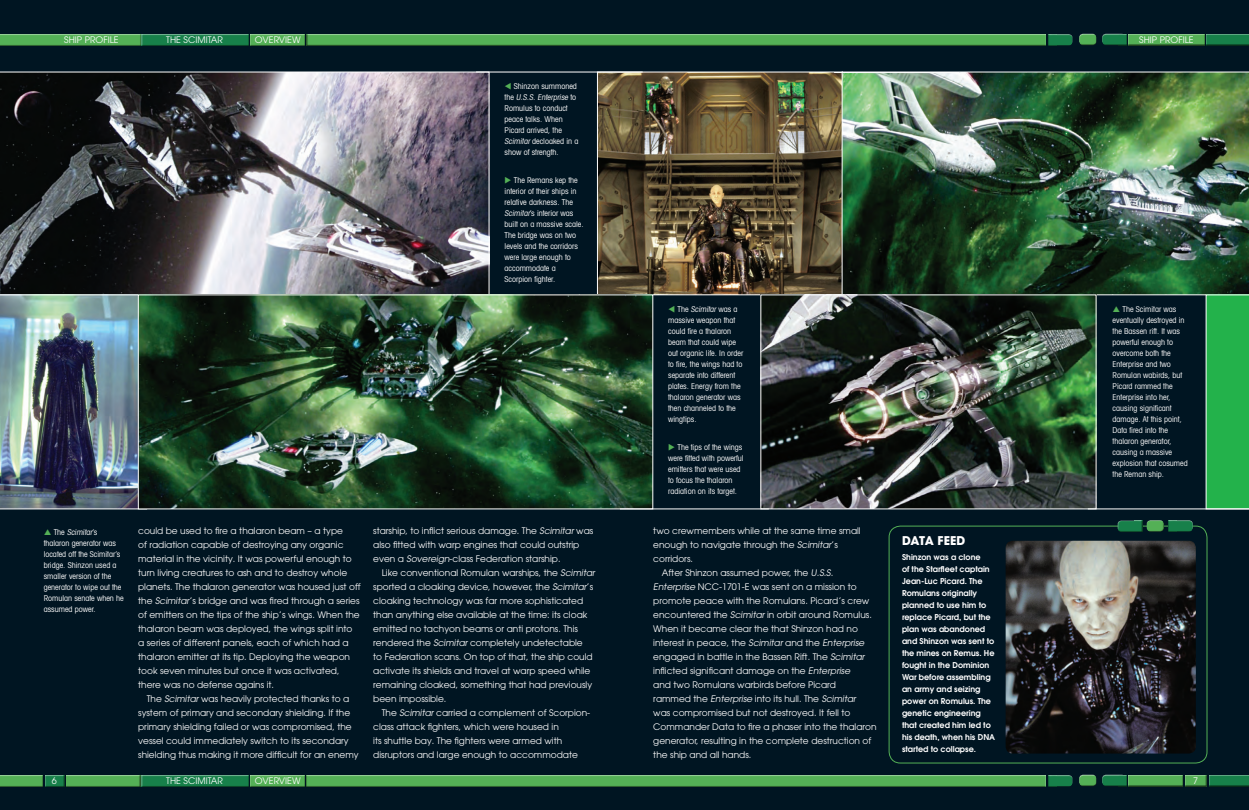
<style>
.page{position:relative;width:1249px;height:810px;background:#001522}
.page>*{position:absolute;margin:0;border:0;box-sizing:border-box;transform-origin:0 0}
.t1{font:700 12px "Avant Garde";letter-spacing:-.01em;color:#fff}
.t2{font:9px/14px "Avant Garde";color:#fff}
.t3{font:condensed 8px/11px "Avant Garde LT";color:#fff}
.t4{font:600 8px/12px "Avant Garde LT";color:#fff}
.s1{color:#54b056}
.s2{font-style:italic}
</style>
<div class="page">
<img style="left:0;top:72px;width:489px;height:222px">
<div style="left:1184px;top:774px;width:23px;height:12px;background:#231f20;opacity:.75"></div>
<div style="left:1101px;top:33px;width:26px;height:12px;background:#231f20;opacity:.75"></div>
<div style="left:1101px;top:774px;width:26px;height:12px;background:#231f20;opacity:.75"></div>
<div style="left:1047px;top:34px;width:26px;height:12px;background:#231f20;opacity:.75"></div>
<div style="left:1047px;top:774px;width:26px;height:12px;background:#231f20;opacity:.75"></div>
<div style="left:1127px;top:33px;width:78px;height:13px;background:#231f20;opacity:.75"></div>
<div style="left:1127px;top:774px;width:56px;height:12px;background:#231f20;opacity:.75"></div>
<div style="left:306px;top:32px;width:742px;height:14px;background:#001522"></div>
<div style="left:306px;top:33px;width:741px;height:14px;background:#231f20;opacity:.75"></div>
<div style="left:306px;top:774px;width:740px;height:13px;background:#231f20;opacity:.75"></div>
<div style="left:249px;top:34px;width:57px;height:12px;background:#54b056"></div>
<div style="left:249px;top:774px;width:57px;height:13px;background:#231f20;opacity:.75"></div>
<div style="left:140px;top:34px;width:109px;height:12px;background:#17804a"></div>
<div style="left:140px;top:774px;width:109px;height:13px;background:#231f20;opacity:.75"></div>
<div style="left:44px;top:774px;width:21px;height:13px;background:#231f20;opacity:.75"></div>
<div style="left:0;top:34px;width:141px;height:12px;background:#54b056"></div>
<div style="left:64px;top:774px;width:77px;height:13px;background:#231f20;opacity:.75"></div>
<div style="left:0;top:774px;width:44px;height:13px;background:#231f20;opacity:.75"></div>
<div style="left:1205px;top:33px;width:44px;height:13px;background:#231f20;opacity:.75"></div>
<div style="left:1208px;top:774px;width:41px;height:12px;background:#231f20;opacity:.75"></div>
<div style="left:1078px;top:33px;width:19px;height:11px;background:#fff;opacity:.75"></div>
<div style="left:1078px;top:35px;width:20px;height:11px;background:#231f20;opacity:.75"></div>
<div style="left:1078px;top:773px;width:19px;height:12px;background:#fff;opacity:.75"></div>
<div style="left:1078px;top:775px;width:20px;height:11px;background:#231f20;opacity:.75"></div>
<div style="left:888px;top:525px;width:319px;height:238px;border:1px solid #54b056;border-radius:11px"></div>
<div style="left:1167px;top:519px;width:27px;height:13px;background:#231f20;opacity:.75"></div>
<div style="left:1116px;top:520px;width:27px;height:12px;background:#231f20;opacity:.75"></div>
<div style="left:1146px;top:519px;width:19px;height:11px;background:#fff;opacity:.75"></div>
<div style="left:1146px;top:521px;width:20px;height:11px;background:#231f20;opacity:.75"></div>
<img style="left:0;top:294px;width:138px;height:215px">
<img style="left:599px;top:74px;width:242px;height:219px">
<div style="left:597px;top:72px;width:246px;height:223px;border:1px solid #fff"></div>
<img style="left:841px;top:72px;width:408px;height:223px">
<img style="left:140px;top:296px;width:511px;height:211px">
<img style="left:762px;top:296px;width:332px;height:211px">
<div style="left:1205px;top:294px;width:44px;height:214px;background:#23b24b"></div>
<hr style="left:1088px;top:508px;width:161px;height:1px;background:#fff">
<hr style="left:620px;top:508px;width:149px;height:1px;background:#fff">
<hr style="left:476px;top:72px;width:166px;height:1px;background:#fff">
<hr style="left:834px;top:72px;width:120px;height:1px;background:#fff">
<img style="left:1005px;top:541px;width:190px;height:212px">
<p class="t2" style="left:64px;top:32px;width:56px">SHIP PROFILE</p>
<p class="t2" style="left:166px;top:33px;width:58px">THE SCIMITAR</p>
<p class="t2" style="left:255px;top:33px;width:47px">OVERVIEW</p>
<p class="t3" style="left:504px;top:80px;width:75px"><span class="s1">▼</span> Shinzon summoned t h e <span class="s2">U.S.S. Enterprise</span> to<br>Romulus to conduct peace talks. When<br>Picard arrived, the<br><span class="s2">Scimitar</span> decloaked in a show of strength.</p>
<p class="t3" style="left:504px;top:174px;width:81px"><span class="s1">◆</span> The Remans kep the interior of their ships in relative darkness. The<br><span class="s2">Scimitar</span>’s interior was built on a massive scale.<br>The bridge was on two levels and the corridors were large enough to accommodate a<br>Scorpion fighter.</p>
<p class="t3" style="left:668px;top:303px;width:77px"><span class="s1">▼</span> T h e <span class="s2">Scimitar</span> wa s a massive weapon that could fire a thalaron beam that could wipe out organic life. In order to fire, the wings had to separate into different plates. Energy from the thalaron generator was then channeled to the wingtips.</p>
<p class="t3" style="left:668px;top:441px;width:77px"><span class="s1">◆</span> The tips of the wings were fitted with powerful emitters that were used to focus the thalaron radiation on its target.</p>
<p class="t2" style="left:138px;top:524px;width:224px">could be used to fire a thalaron beam – a type<br>of radiation capable of destroying any organic material in the vicinity. It was powerful enough to turn living creatures to ash and to destroy whole planets. The thalaron generator was housed just off the <span class="s2">Scimitar</span>’s bridge and was fired through a series of emitters on the tips of the ship’s wings. When the thalaron beam was deployed, the wings split into a series of different panels, each of which had a thalaron emitter at its tip. Deploying the weapon took seven minutes but once it was activated, there was no defense agains it.</p>
<p class="t2" style="left:138px;top:692px;width:222px;text-indent:9px">The <span class="s2">Scimitar</span> was heavily protected thanks to a system of primary and secondary shielding. If the primary shielding failed or was compromised, the vessel could immediately switch to its secondary shielding thus making it more difficult for an enemy</p>
<p class="t2" style="left:373px;top:524px;width:222px">starship, to inflict serious damage. The <span class="s2">Scimitar</span> was also fitted with warp engines that could outstrip even a <span class="s2">Sovereign</span>-class Federation starship.</p>
<p class="t2" style="left:373px;top:566px;width:225px;text-indent:9px">Like conventional Romulan warships, the <span class="s2">Scimitar </span>sported a cloaking device, however, the <span class="s2">Scimitar</span>’s cloaking technology was far more sophisticated than anything else available at the time: its cloak emitted no tachyon beams or anti protons. This rendered the <span class="s2">Scimitar</span> completely undetectable<br>to Federation scans. On top of that, the ship could activate its shields and travel at warp speed while remaining cloaked, something that had previously been impossible.</p>
<p class="t2" style="left:373px;top:706px;width:218px;text-indent:9px">The <span class="s2">Scimitar</span> carried a complement of Scorpion&shy;class attack fighters, which were housed in<br>its shuttle bay. The fighters were armed with disruptors and large enough to accommodate</p>
<p class="t2" style="left:653px;top:524px;width:209px">two crewmembers while at the same time small</p>
<p class="t2" style="left:653px;top:538px;width:186px">enough to navigate through the <span class="s2">Scimitar</span>’s</p>
<p class="t2" style="left:653px;top:552px;width:41px">corridors.</p>
<p class="t2" style="left:662px;top:566px;width:175px">After Shinzon assumed power, the <span class="s2">U.S.S.</span></p>
<p class="t2" style="left:653px;top:580px;width:205px"><span class="s2">Enterprise</span> NCC-1701-E was sent on a mission to</p>
<p class="t2" style="left:653px;top:594px;width:218px">promote peace with the Romulans. Picard’s crew</p>
<p class="t2" style="left:653px;top:608px;width:220px">encountered the <span class="s2">Scimitar</span> in orbit around Romulus.</p>
<p class="t2" style="left:653px;top:622px;width:206px">When it became clear the that Shinzon had no</p>
<p class="t2" style="left:653px;top:636px;width:214px">interest in peace, the <span class="s2">Scimitar</span> and the <span class="s2">Enterprise</span></p>
<p class="t2" style="left:653px;top:650px;width:214px">engaged in battle in the Bassen Rift. The <span class="s2">Scimitar</span></p>
<p class="t2" style="left:653px;top:664px;width:200px">inflicted significant damage on the <span class="s2">Enterprise</span></p>
<p class="t2" style="left:653px;top:678px;width:184px">and two Romulans warbirds before Picard</p>
<p class="t2" style="left:653px;top:692px;width:206px">rammed the <span class="s2">Enterprise</span> into its hull. The <span class="s2">Scimitar</span></p>
<p class="t2" style="left:653px;top:706px;width:199px">was compromised but not destroyed. It fell to</p>
<p class="t2" style="left:653px;top:720px;width:225px">Commander Data to fire a phaser into the thalaron</p>
<p class="t2" style="left:653px;top:734px;width:219px">generator, resulting in the complete destruction of</p>
<p class="t2" style="left:653px;top:748px;width:100px">the ship and all hands.</p>
<p class="t3" style="left:44px;top:527px;width:81px;text-indent:10px">T h e <span class="s2">Scimitar</span>’s thalaron generator was located off the Scimitar’s bridge. Shinzon used a smaller version of the generator to wipe out the<br>Romulan senate when he assumed power.</p>
<h1 class="t1" style="left:902px;top:533px;width:65px">DATA FEED</h1>
<p class="t4" style="left:902px;top:551px;width:95px">Shinzon was a clone<br>of the Starfleet captain<br>Jean-Luc Picard. The<br>Romulans originally planned to use him to replace Picard, but the plan was abandoned and Shinzon was sent to the mines on Remus. He fought in the Dominion<br>War before assembling an army and seizing power on Romulus. The genetic engineering that created him led to his death, when his DNA started to collapse.</p>
<p class="t2" style="left:52px;top:773px;width:6px">6</p>
<p class="t2" style="left:255px;top:774px;width:47px">OVERVIEW</p>
<p class="t2" style="left:166px;top:774px;width:58px">THE SCIMITAR</p>
<p class="t2" style="left:1139px;top:33px;width:56px">SHIP PROFILE</p>
<p class="t3" style="left:1112px;top:303px;width:77px;text-indent:10px">The Scimitar was eventually destroyed in the Bassen rift. It was powerful enough to overcome both the<br>Enterprise and two<br>Romulan wabirds, but<br>Picard rammed the<br>Enterprise into her, causing significant damage. At this point,<br>Data fired into the thalaron generator, causing a massive explosion that cosumed the Reman ship.</p>
<p class="t2" style="left:1193px;top:773px;width:6px">7</p>
</div>
